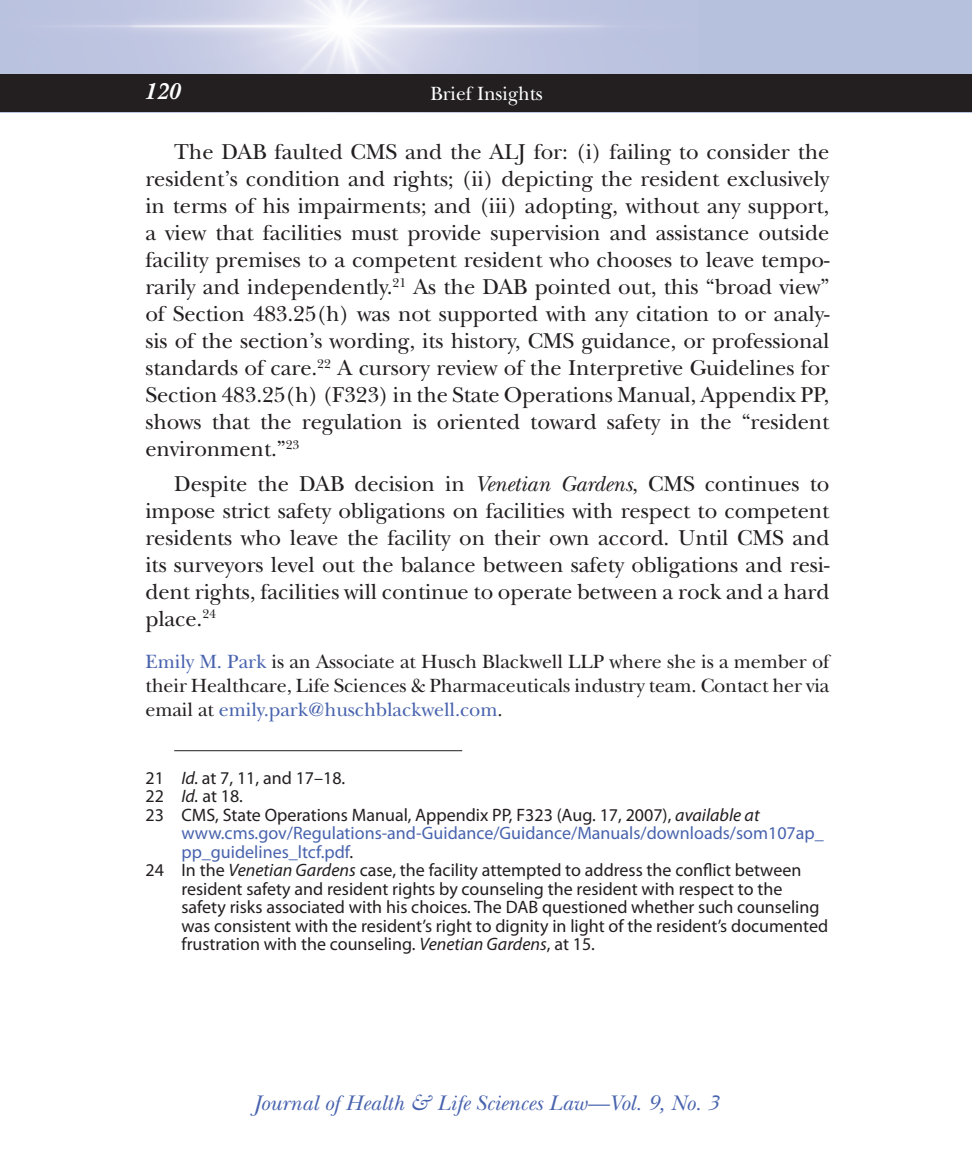
<style>
.page{position:relative;width:972px;height:1152px;background:#fff}
.page>*{position:absolute;margin:0;border:0;box-sizing:border-box;transform-origin:0 0}
.t1{font:italic 700 24px "New Baskerville Std";color:#fff}
.BODY_Text{font:22.4px/27px "New Baskerville Std";letter-spacing:-.005em;color:#231f20;text-align:justify}
.t2{font:italic 22px "New Baskerville Std";color:#4863ae}
.Bio{font:20px/24px "New Baskerville Std";letter-spacing:-.005em;color:#231f20;text-align:justify}
.t3{font:20px "New Baskerville Std";color:#fff}
.Footnote_text{font:18px/18.6px "Myriad Pro";color:#231f20}
.Footnote_text-2{font:18px/18.4px "Myriad Pro";color:#4863ae}
.s1{font-style:italic}
.s2{color:#4863ae}
.s3{color:#231f20}
.s4{font-style:italic;color:#231f20}
</style>
<div class="page">
<img style="left:0;top:0;width:972px;height:75px">
<div style="left:0;top:75px;width:972px;height:37px;background:#231f20"></div>
<hr style="left:174px;top:750px;width:288px;height:1px;background:#231f20">
<p class="t1" style="left:144px;top:78px;width:37px">120</p>
<p class="t3" style="left:430px;top:82px;width:114px">Brief Insights</p>
<p class="BODY_Text" style="left:145px;top:139px;width:686px;text-indent:29px">The DAB faulted CMS and the ALJ for: (i) failing to consider the resident’s condition and rights; (ii) depicting the resident exclusively in terms of his impairments; and (iii) adopting, without any support, a view that facilities must provide supervision and assistance outside facility premises to a competent resident who chooses to leave tempo&shy;rarily and independently.<sup>21</sup> As the DAB pointed out, this “broad view” of Section 483.25(h) was not supported with any citation to or analy&shy;sis of the section’s wording, its history, CMS guidance, or professional standards of care.<sup>22</sup> A cursory review of the Interpretive Guidelines for Section 483.25(h) (F323) in the State Operations Manual, Appendix PP, shows that the regulation is oriented toward safety in the “resident environment.”<sup>23</sup></p>
<p class="BODY_Text" style="left:145px;top:470px;width:686px;text-indent:29px">Despite the DAB decision in <span class="s1">Venetian Gardens</span>, CMS continues to impose strict safety obligations on facilities with respect to competent residents who leave the facility on their own accord. Until CMS and its surveyors level out the balance between safety obligations and resi&shy;dent rights, facilities will continue to operate between a rock and a hard place.<sup>24</sup></p>
<p class="Bio" style="left:145px;top:649px;width:687px"><span class="s2">Emily M. Park</span> is an Associate at Husch Blackwell LLP where she is a member of their Healthcare, Life Sciences &amp; Pharmaceuticals industry team. Contact her via email at <span class="s2">emily.park@huschblackwell.com</span>.</p>
<p class="Footnote_text" style="left:145px;top:768px;width:201px">21 <span class="s1">Id.</span> at 7, 11, and 17–18.</p>
<p class="Footnote_text" style="left:145px;top:786px;width:99px">22 <span class="s1">Id.</span> at 18.</p>
<p class="Footnote_text-2" style="left:181px;top:805px;width:644px;text-indent:-36px"><span class="s3">23 CMS, State Operations Manual, Appendix PP, F323 (Aug. 17, 2007),</span> <span class="s4">available at </span>www.cms.gov/Regulations-and-Guidance/Guidance/Manuals/downloads/som107ap_ pp_guidelines_ltcf.pdf<span class="s3">.</span></p>
<p class="Footnote_text" style="left:181px;top:860px;width:648px;text-indent:-36px">24 In the <span class="s1">Venetian Gardens</span> case, the facility attempted to address the conflict between resident safety and resident rights by counseling the resident with respect to the safety risks associated with his choices. The DAB questioned whether such counseling was consistent with the resident’s right to dignity in light of the resident’s documented frustration with the counseling. <span class="s1">Venetian Gardens</span>, at 15.</p>
<p class="t2" style="left:253px;top:1090px;width:467px">Journal of Health &amp; Life Sciences Law—Vol. 9, No. 3</p>
</div>
